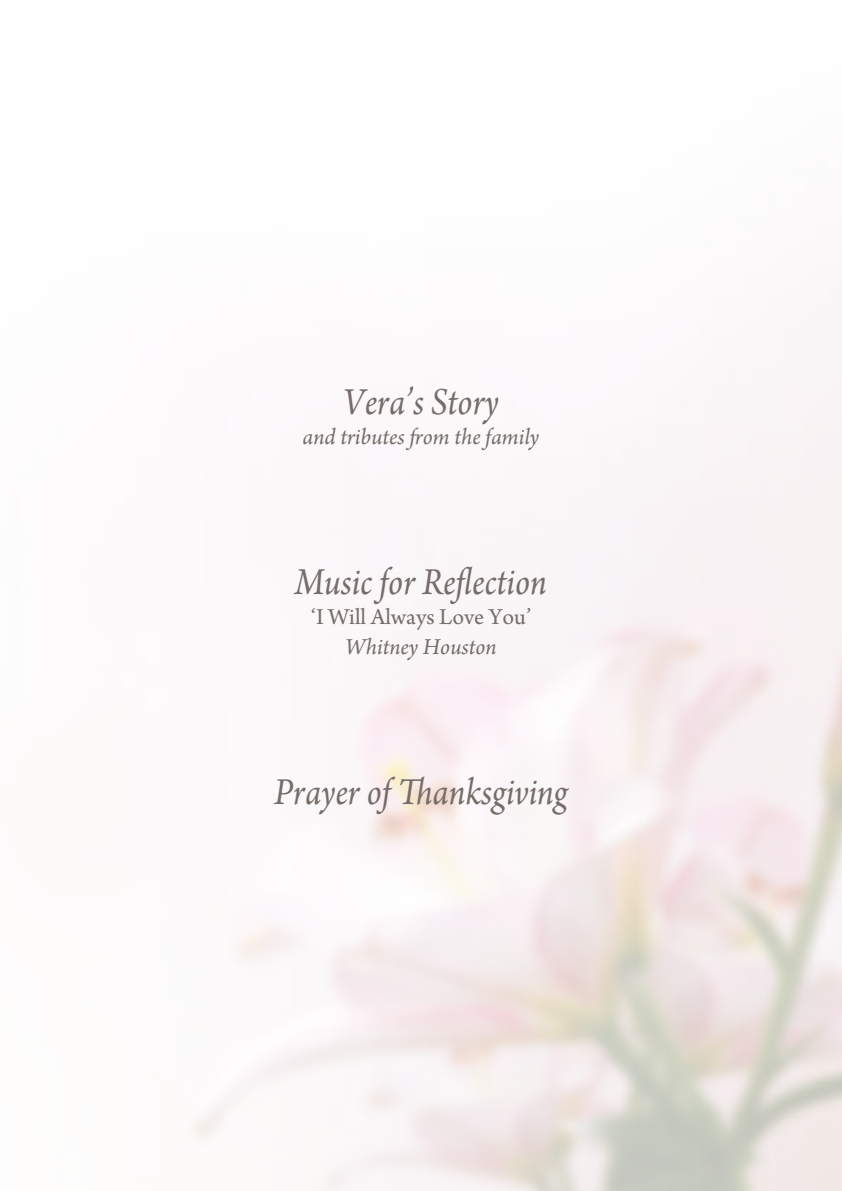
<style>
.page{position:relative;width:842px;height:1191px;background:#fff}
.page>*{position:absolute;margin:0;border:0;box-sizing:border-box;transform-origin:0 0}
.t1{font:italic 40px "Arno Pro";color:#756d69;scale:.9 1}
.t2{font:italic 24px "Arno Pro";color:#756d69}
.t3{font:24px "Arno Pro";color:#756d69}
</style>
<div class="page">
<p class="t1" style="left:343px;top:379px;width:174px">Vera’s Story</p>
<p class="t2" style="left:303px;top:423px;width:238px">and tributes from the family</p>
<p class="t1" style="left:295px;top:559px;width:281px">Music for Reflection</p>
<p class="t3" style="left:311px;top:603px;width:221px">‘I Will Always Love You’</p>
<p class="t2" style="left:345px;top:633px;width:153px">Whitney Houston</p>
<p class="t1" style="left:274px;top:769px;width:328px">Prayer of Thanksgiving</p>
</div>
